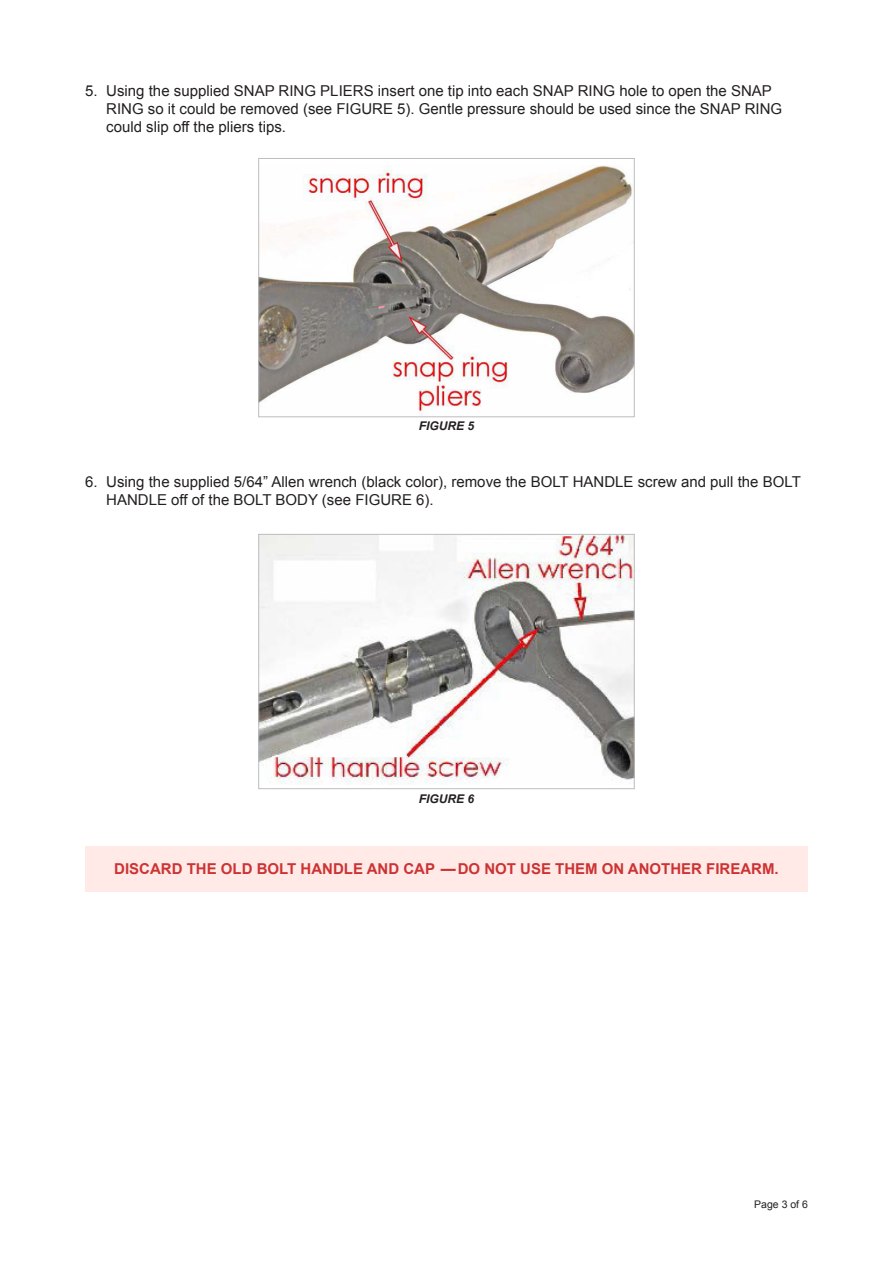
<style>
.page{position:relative;width:893px;height:1263px;background:#fff}
.page>*{position:absolute;margin:0;border:0;box-sizing:border-box;transform-origin:0 0}
.t1{font:15px/18px "Arial";color:#231f20}
.Body_copy{font:700 15px "Arial";color:#c33}
.t2{font:italic 700 12px "Arial";color:#231f20}
.t3{font:10.5px "Arial";color:#231f20}
</style>
<div class="page">
<img style="left:260px;top:536px;width:373px;height:249px">
<div style="left:258px;top:534px;width:377px;height:255px;border:1px solid #bcbdc0"></div>
<div style="left:85px;top:846px;width:723px;height:45px;background:#ffeae8"></div>
<img style="left:260px;top:166px;width:373px;height:249px">
<div style="left:258px;top:158px;width:377px;height:259px;border:1px solid #bcbdc0"></div>
<p class="t1" style="left:106px;top:82px;width:677px;text-indent:-21px">5. Using the supplied SNAP RING PLIERS insert one tip into each SNAP RING hole to open the SNAP<br>RING so it could be removed (see FIGURE 5). Gentle pressure should be used since the SNAP RING could slip off the pliers tips.</p>
<p class="t2" style="left:419px;top:418px;width:57px">FIGURE 5</p>
<p class="t1" style="left:106px;top:473px;width:696px;text-indent:-21px">6. Using the supplied 5/64” Allen wrench (black color), remove the BOLT HANDLE screw and pull the BOLT<br>HANDLE off of the BOLT BODY (see FIGURE 6).</p>
<p class="t2" style="left:419px;top:791px;width:57px">FIGURE 6</p>
<p class="Body_copy" style="left:114px;top:859px;width:666px">DISCARD THE OLD BOLT HANDLE AND CAP —DO NOT USE THEM ON ANOTHER FIREARM.</p>
<p class="t3" style="left:754px;top:1197px;width:55px">Page 3 of 6</p>
</div>
